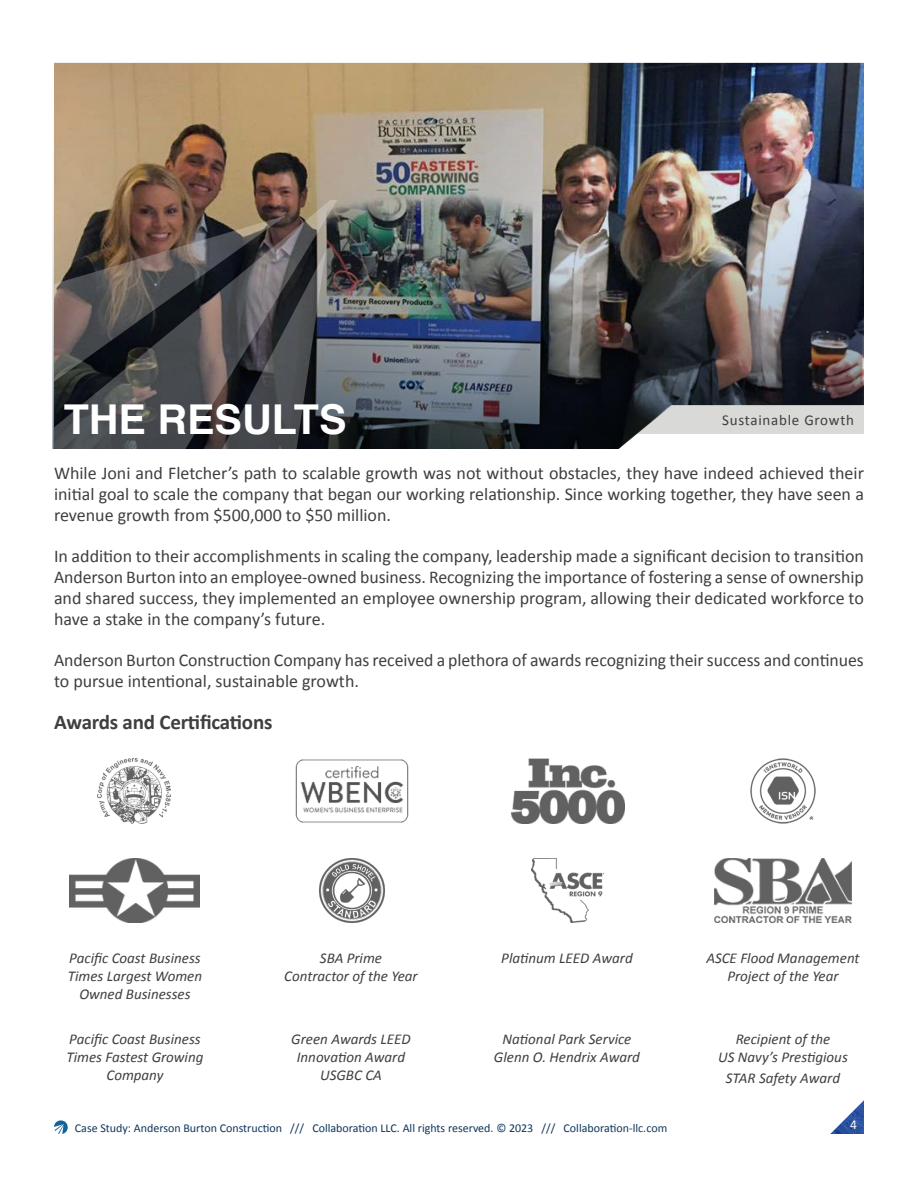
<style>
.page{position:relative;width:918px;height:1188px;background:#fff}
.page>*{position:absolute;margin:0;border:0;box-sizing:border-box;transform-origin:0 0}
.Main_Header{font:700 41.1px "Helvetica";color:#fff}
.Body_Text{font:700 21px "Calibri";letter-spacing:-.01em;color:#403f3f}
.Body_Text-2{font:18px/21px "Calibri";color:#403f3f;text-align:justify}
.Body_Text-3{font:italic 15px/18px "Calibri";color:#403f3f;text-align:center}
.SQ1{font:15px "Calibri";letter-spacing:.05em;color:#403f3f}
.t1{font:13.5px "Calibri";color:#fff}
.t2{font:12px "Calibri";color:#0f365c}
</style>
<div class="page">
<svg style="left:54px;top:1120px;width:14px;height:14px"></svg>
<img style="left:830px;top:1100px;width:34px;height:34px">
<img style="left:52px;top:63px;width:810px;height:386px">
<img style="left:54px;top:201px;width:291px;height:248px">
<img style="left:532px;top:858px;width:72px;height:65px">
<img style="left:69px;top:858px;width:130px;height:65px">
<img style="left:511px;top:758px;width:113px;height:65px">
<img style="left:295px;top:759px;width:114px;height:64px">
<img style="left:98px;top:758px;width:73px;height:65px">
<img style="left:715px;top:858px;width:136px;height:65px">
<img style="left:319px;top:858px;width:65px;height:65px">
<img style="left:751px;top:758px;width:64px;height:65px">
<p class="Main_Header" style="left:64px;top:394px;width:284px">THE RESULTS</p>
<p class="SQ1" style="left:722px;top:410px;width:133px">Sustainable Growth</p>
<p class="Body_Text-2" style="left:54px;top:462px;width:812px">While Joni and Fletcher’s path to scalable growth was not without obstacles, they have indeed achieved their initial goal to scale the company that began our working relationship. Since working together, they have seen a revenue growth from $500,000 to $50 million.</p>
<p class="Body_Text-2" style="left:54px;top:545px;width:811px">In addition to their accomplishments in scaling the company, leadership made a significant decision to transition Anderson Burton into an employee-owned business. Recognizing the importance of fostering a sense of ownership and shared success, they implemented an employee ownership program, allowing their dedicated workforce to have a stake in the company’s future.</p>
<p class="Body_Text-2" style="left:54px;top:650px;width:811px">Anderson Burton Construction Company has received a plethora of awards recognizing their success and continues to pursue intentional, sustainable growth.</p>
<p class="Body_Text" style="left:54px;top:707px;width:220px">Awards and Certifications</p>
<p class="Body_Text-3" style="left:68px;top:948px;width:136px">Pacific Coast Business<br>Times Largest Women<br>Owned Businesses</p>
<p class="Body_Text-3" style="left:66px;top:1029px;width:138px">Pacific Coast Business<br>Times Fastest Growing<br>Company</p>
<p class="Body_Text-3" style="left:284px;top:948px;width:135px">SBA Prime<br>Contractor of the Year</p>
<p class="Body_Text-3" style="left:291px;top:1029px;width:121px">Green Awards LEED<br>Innovation Award<br>USGBC CA</p>
<p class="Body_Text-3" style="left:501px;top:948px;width:133px">Platinum LEED Award</p>
<p class="Body_Text-3" style="left:494px;top:1029px;width:148px">National Park Service<br>Glenn O. Hendrix Award</p>
<p class="Body_Text-3" style="left:706px;top:948px;width:155px">ASCE Flood Management<br>Project of the Year</p>
<p class="Body_Text-3" style="left:718px;top:1029px;width:131px">Recipient of the<br>US Navy’s Prestigious</p>
<p class="Body_Text-3" style="left:726px;top:1068px;width:116px">STAR Safety Award</p>
<p class="t2" style="left:75px;top:1119px;width:594px">Case Study: Anderson Burton Construction /// Collaboration LLC. All rights reserved. © 2023 /// Collaboration-llc.com</p>
<p class="t1" style="left:850px;top:1115px;width:8px">4</p>
</div>
